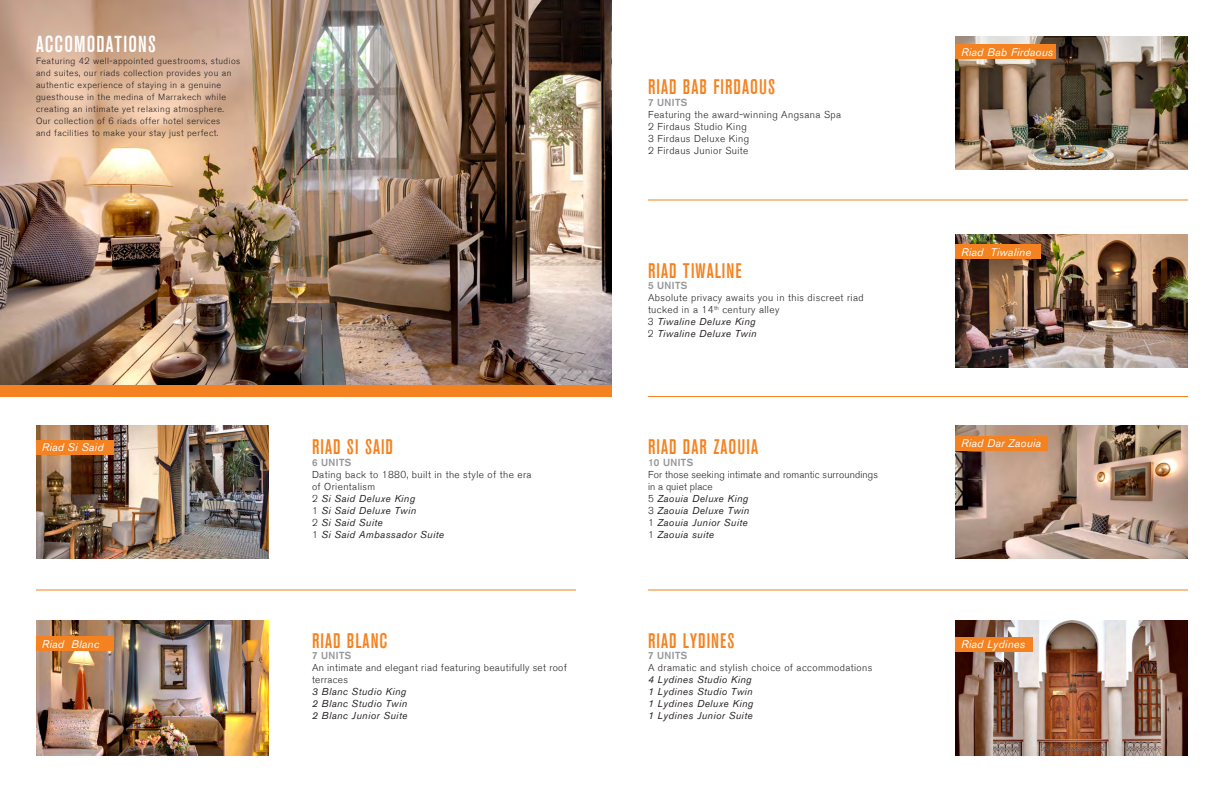
<style>
.page{position:relative;width:1224px;height:792px;background:#fff}
.page>*{position:absolute;margin:0;border:0;box-sizing:border-box;transform-origin:0 0}
.t1{font:500 condensed 23px "Akzidenz Grotesk BE";letter-spacing:.05em;color:#fff}
.t2{font:500 condensed 21px "Akzidenz Grotesk BE";letter-spacing:.05em;color:#f58220}
.orange_bar_text{font:italic 11px "Akzidenz Grotesk BE";letter-spacing:.02em;color:#fff}
.copy{font:300 10px/12px "Akzidenz Grotesk BE";letter-spacing:.04em;color:#231f20}
.copy-2{font:italic 10px "Akzidenz Grotesk BE";letter-spacing:.04em;color:#231f20}
.copy-3{font:300 10px "Akzidenz Grotesk BE";letter-spacing:.01em;color:#231f20}
.copy-4{font:700 10px "Basic Commercial LT Com";letter-spacing:.04em;color:#95979a}
.copy-5{font:300 9px/12px "Akzidenz Grotesk BE";letter-spacing:.05em;color:#231f20}
.s1{font-weight:300;font-style:normal}
</style>
<div class="page">
<img style="left:0;top:0;width:612px;height:386px">
<div style="left:0;top:386px;width:612px;height:11px;background:#f58220"></div>
<img style="left:36px;top:426px;width:232px;height:133px">
<div style="left:36px;top:440px;width:78px;height:14px;background:#f58220"></div>
<img style="left:36px;top:620px;width:232px;height:136px">
<div style="left:36px;top:636px;width:78px;height:15px;background:#f58220"></div>
<img style="left:956px;top:36px;width:232px;height:133px">
<div style="left:956px;top:44px;width:100px;height:15px;background:#f58220"></div>
<img style="left:956px;top:234px;width:232px;height:134px">
<div style="left:956px;top:245px;width:85px;height:14px;background:#f58220"></div>
<img style="left:956px;top:426px;width:232px;height:133px">
<div style="left:956px;top:436px;width:92px;height:14px;background:#f58220"></div>
<img style="left:956px;top:620px;width:232px;height:136px">
<div style="left:956px;top:637px;width:78px;height:15px;background:#f58220"></div>
<hr style="left:36px;top:590px;width:540px;height:1px;background:#f58220">
<hr style="left:648px;top:396px;width:540px;height:1px;background:#f58220">
<hr style="left:648px;top:590px;width:540px;height:1px;background:#f58220">
<hr style="left:648px;top:200px;width:540px;height:1px;background:#f58220">
<p class="t1" style="left:36px;top:32px;width:121px">ACCOMODATIONS</p>
<p class="copy-5" style="left:36px;top:55px;width:206px">Featuring 42 well-appointed guestrooms, studios and suites, our riads collection provides you an authentic experience of staying in a genuine guesthouse in the medina of Marrakech while creating an intimate yet relaxing atmosphere.</p>
<p class="copy-5" style="left:36px;top:115px;width:186px">Our collection of 6 riads offer hotel services</p>
<p class="copy-5" style="left:36px;top:127px;width:184px">and facilities to make your stay just perfect.</p>
<p class="orange_bar_text" style="left:42px;top:441px;width:63px">Riad Si Said</p>
<p class="orange_bar_text" style="left:42px;top:637px;width:59px">Riad Blanc</p>
<p class="t2" style="left:312px;top:436px;width:83px">RIAD SI SAID</p>
<p class="copy-4" style="left:312px;top:456px;width:41px">6 UNITS</p>
<p class="copy" style="left:312px;top:469px;width:221px">Dating back to 1880, built in the style of the era</p>
<p class="copy" style="left:312px;top:481px;width:65px">of Orientalism</p>
<p class="copy-2" style="left:312px;top:492px;width:105px"><span class="s1">2</span> Si Said Deluxe King</p>
<p class="copy-2" style="left:312px;top:504px;width:106px"><span class="s1">1</span> Si Said Deluxe Twin</p>
<p class="copy-2" style="left:312px;top:516px;width:72px"><span class="s1">2</span> Si Said Suite</p>
<p class="copy-2" style="left:312px;top:528px;width:134px"><span class="s1">1</span> Si Said Ambassador Suite</p>
<p class="t2" style="left:312px;top:629px;width:77px">RIAD BLANC</p>
<p class="copy-4" style="left:312px;top:650px;width:41px">7 UNITS</p>
<p class="copy" style="left:312px;top:662px;width:256px">An intimate and elegant riad featuring beautifully set roof terraces</p>
<p class="copy-2" style="left:312px;top:686px;width:96px">3 Blanc Studio King</p>
<p class="copy-2" style="left:312px;top:698px;width:97px">2 Blanc Studio Twin</p>
<p class="copy-2" style="left:312px;top:710px;width:97px">2 Blanc Junior Suite</p>
<p class="t2" style="left:648px;top:75px;width:129px">RIAD BAB FIRDAOUS</p>
<p class="copy-4" style="left:648px;top:96px;width:41px">7 UNITS</p>
<p class="copy" style="left:648px;top:108px;width:195px">Featuring the award-winning Angsana Spa</p>
<p class="copy" style="left:648px;top:120px;width:100px">2 Firdaus Studio King</p>
<p class="copy" style="left:648px;top:132px;width:103px">3 Firdaus Deluxe King</p>
<p class="copy" style="left:648px;top:144px;width:102px">2 Firdaus Junior Suite</p>
<p class="t2" style="left:648px;top:259px;width:95px">RIAD TIWALINE</p>
<p class="copy-4" style="left:648px;top:280px;width:41px">5 UNITS</p>
<p class="copy" style="left:648px;top:292px;width:217px">Absolute privacy awaits you in this discreet riad tucked in a 14<sup>th</sup> century alley</p>
<p class="copy-2" style="left:648px;top:316px;width:109px"><span class="s1">3</span> Tiwaline Deluxe King</p>
<p class="copy-2" style="left:648px;top:328px;width:110px"><span class="s1">2</span> Tiwaline Deluxe Twin</p>
<p class="t2" style="left:648px;top:435px;width:112px">RIAD DAR ZAOUIA</p>
<p class="copy-4" style="left:648px;top:456px;width:47px">10 UNITS</p>
<p class="copy-3" style="left:648px;top:468px;width:231px">For those seeking intimate and romantic surroundings</p>
<p class="copy-3" style="left:648px;top:480px;width:66px">in a quiet place</p>
<p class="copy-2" style="left:648px;top:492px;width:102px"><span class="s1">5</span> Zaouia Deluxe King</p>
<p class="copy-2" style="left:648px;top:504px;width:103px"><span class="s1">3</span> Zaouia Deluxe Twin</p>
<p class="copy-2" style="left:648px;top:516px;width:101px"><span class="s1">1</span> Zaouia Junior Suite</p>
<p class="copy-2" style="left:648px;top:528px;width:68px"><span class="s1">1</span> Zaouia suite</p>
<p class="t2" style="left:648px;top:629px;width:88px">RIAD LYDINES</p>
<p class="copy-4" style="left:648px;top:650px;width:41px">7 UNITS</p>
<p class="copy" style="left:648px;top:662px;width:226px">A dramatic and stylish choice of accommodations</p>
<p class="copy-2" style="left:648px;top:674px;width:105px">4 Lydines Studio King</p>
<p class="copy-2" style="left:648px;top:686px;width:106px">1 Lydines Studio Twin</p>
<p class="copy-2" style="left:648px;top:698px;width:107px">1 Lydines Deluxe King</p>
<p class="copy-2" style="left:648px;top:710px;width:106px">1 Lydines Junior Suite</p>
<p class="orange_bar_text" style="left:961px;top:45px;width:93px">Riad Bab Firdaous</p>
<p class="orange_bar_text" style="left:961px;top:246px;width:71px">Riad Tiwaline</p>
<p class="orange_bar_text" style="left:961px;top:437px;width:81px">Riad Dar Zaouia</p>
<p class="orange_bar_text" style="left:961px;top:638px;width:65px">Riad Lydines</p>
</div>
